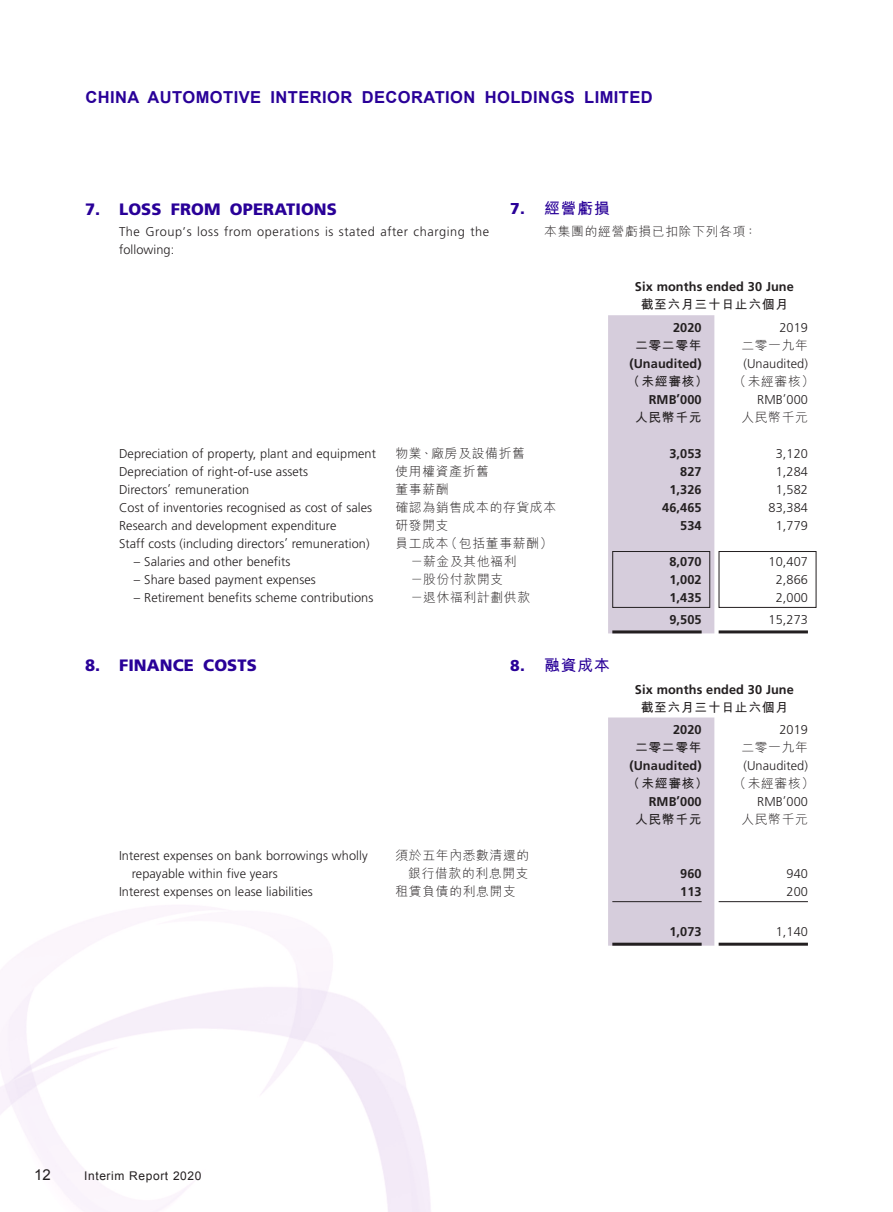
<style>
.page{position:relative;width:893px;height:1212px;background:#fff}
.page>*{position:absolute;margin:0;border:0;box-sizing:border-box;transform-origin:0 0}
.t1{font:700 16.5px "Arial";letter-spacing:.025em;color:#290098}
.t2{font:900 16.5px "Frutiger LT Std";letter-spacing:.005em;color:#290098}
.t3{font:700 15.75px "M Hei HK";letter-spacing:.055em;color:#290098}
.t4{font:15px "Arial";color:#231f20}
.t5{font:300 12.75px/18px "Frutiger LT Std";letter-spacing:.005em;color:#231f20}
.t6{font:300 12.75px/18px "M Hei HK";letter-spacing:.055em;color:#231f20;text-align:right}
.t7{font:700 12.75px "Frutiger LT Std";letter-spacing:.005em;color:#231f20}
.t8{font:300 12.75px/18px "Frutiger LT Std";letter-spacing:.04em;color:#231f20}
.t9{font:700 12.75px "M Hei HK";letter-spacing:.055em;color:#231f20}
.t10{font:12px "Arial";letter-spacing:.05em;color:#231f20}
.s1{font-family:"Frutiger LT Std";font-weight:900}
</style>
<div class="page">
<div style="left:608px;top:315px;width:106px;height:318px;background:#d6cddc"></div>
<div style="left:612px;top:551px;width:98px;height:57px;border:1px solid #231f20"></div>
<div style="left:719px;top:551px;width:97px;height:57px;border:1px solid #231f20"></div>
<hr style="left:612px;top:630px;width:90px;height:3px;background:#231f20">
<hr style="left:719px;top:630px;width:89px;height:3px;background:#231f20">
<div style="left:608px;top:717px;width:106px;height:229px;background:#d6cddc"></div>
<hr style="left:612px;top:901px;width:90px;height:1px;background:#231f20">
<hr style="left:719px;top:901px;width:89px;height:1px;background:#231f20">
<hr style="left:612px;top:943px;width:90px;height:3px;background:#231f20">
<hr style="left:719px;top:943px;width:89px;height:3px;background:#231f20">
<p class="t1" style="left:85px;top:86px;width:569px">CHINA AUTOMOTIVE INTERIOR DECORATION HOLDINGS LIMITED</p>
<p class="t2" style="left:85px;top:199px;width:253px">7. LOSS FROM OPERATIONS</p>
<p class="t8" style="left:119px;top:223px;width:372px">The Group’s loss from operations is stated after charging the following:</p>
<p class="t3" style="left:510px;top:197px;width:101px"><span class="s1">7.</span> 經營虧損</p>
<p class="t6" style="left:544px;top:222px;width:214px">本集團的經營虧損已扣除下列各項：</p>
<p class="t7" style="left:635px;top:279px;width:160px">Six months ended 30 June</p>
<p class="t9" style="left:641px;top:295px;width:149px">截至六月三十日止六個月</p>
<p class="t7" style="left:673px;top:320px;width:30px">2020</p>
<p class="t5" style="left:779px;top:318px;width:30px">2019</p>
<p class="t9" style="left:635px;top:336px;width:68px">二零二零年</p>
<p class="t6" style="left:741px;top:336px;width:68px">二零一九年</p>
<p class="t7" style="left:629px;top:356px;width:74px">(Unaudited)</p>
<p class="t5" style="left:743px;top:354px;width:66px">(Unaudited)</p>
<p class="t9" style="left:627px;top:372px;width:82px">（未經審核）</p>
<p class="t6" style="left:734px;top:372px;width:82px">（未經審核）</p>
<p class="t7" style="left:649px;top:392px;width:54px">RMB’000</p>
<p class="t5" style="left:757px;top:390px;width:52px">RMB’000</p>
<p class="t9" style="left:635px;top:408px;width:68px">人民幣千元</p>
<p class="t6" style="left:741px;top:408px;width:68px">人民幣千元</p>
<p class="t5" style="left:119px;top:444px;width:258px">Depreciation of property, plant and equipment</p>
<p class="t6" style="left:395px;top:444px;width:131px">物業、廠房及設備折舊</p>
<p class="t7" style="left:669px;top:446px;width:34px">3,053</p>
<p class="t5" style="left:776px;top:444px;width:34px">3,120</p>
<p class="t5" style="left:119px;top:462px;width:191px">Depreciation of right-of-use assets</p>
<p class="t6" style="left:395px;top:462px;width:95px">使用權資產折舊</p>
<p class="t7" style="left:680px;top:464px;width:23px">827</p>
<p class="t5" style="left:776px;top:462px;width:34px">1,284</p>
<p class="t5" style="left:119px;top:480px;width:132px">Directors’ remuneration</p>
<p class="t6" style="left:395px;top:480px;width:55px">董事薪酬</p>
<p class="t7" style="left:669px;top:482px;width:34px">1,326</p>
<p class="t5" style="left:776px;top:480px;width:34px">1,582</p>
<p class="t5" style="left:119px;top:498px;width:255px">Cost of inventories recognised as cost of sales</p>
<p class="t6" style="left:395px;top:498px;width:162px">確認為銷售成本的存貨成本</p>
<p class="t7" style="left:662px;top:500px;width:41px">46,465</p>
<p class="t5" style="left:769px;top:498px;width:41px">83,384</p>
<p class="t5" style="left:119px;top:516px;width:219px">Research and development expenditure</p>
<p class="t6" style="left:395px;top:516px;width:55px">研發開支</p>
<p class="t7" style="left:680px;top:518px;width:23px">534</p>
<p class="t5" style="left:776px;top:516px;width:34px">1,779</p>
<p class="t5" style="left:119px;top:534px;width:252px">Staff costs (including directors’ remuneration)</p>
<p class="t6" style="left:395px;top:534px;width:158px">員工成本（包括董事薪酬）</p>
<p class="t5" style="left:134px;top:552px;width:158px">– Salaries and other benefits</p>
<p class="t6" style="left:410px;top:552px;width:108px">－薪金及其他褔利</p>
<p class="t7" style="left:669px;top:554px;width:34px">8,070</p>
<p class="t5" style="left:769px;top:552px;width:41px">10,407</p>
<p class="t5" style="left:134px;top:570px;width:183px">– Share based payment expenses</p>
<p class="t6" style="left:410px;top:570px;width:94px">－股份付款開支</p>
<p class="t7" style="left:669px;top:572px;width:34px">1,002</p>
<p class="t5" style="left:776px;top:570px;width:34px">2,866</p>
<p class="t5" style="left:134px;top:588px;width:241px">– Retirement benefits scheme contributions</p>
<p class="t6" style="left:410px;top:588px;width:121px">－退休福利計劃供款</p>
<p class="t7" style="left:669px;top:590px;width:34px">1,435</p>
<p class="t5" style="left:776px;top:588px;width:34px">2,000</p>
<p class="t7" style="left:669px;top:612px;width:34px">9,505</p>
<p class="t5" style="left:769px;top:611px;width:41px">15,273</p>
<p class="t2" style="left:85px;top:655px;width:173px">8. FINANCE COSTS</p>
<p class="t7" style="left:635px;top:682px;width:160px">Six months ended 30 June</p>
<p class="t9" style="left:641px;top:698px;width:149px">截至六月三十日止六個月</p>
<p class="t7" style="left:673px;top:722px;width:30px">2020</p>
<p class="t5" style="left:779px;top:721px;width:30px">2019</p>
<p class="t9" style="left:635px;top:738px;width:68px">二零二零年</p>
<p class="t6" style="left:741px;top:738px;width:68px">二零一九年</p>
<p class="t7" style="left:629px;top:758px;width:74px">(Unaudited)</p>
<p class="t5" style="left:743px;top:757px;width:66px">(Unaudited)</p>
<p class="t9" style="left:627px;top:774px;width:82px">（未經審核）</p>
<p class="t6" style="left:734px;top:774px;width:82px">（未經審核）</p>
<p class="t7" style="left:649px;top:794px;width:54px">RMB’000</p>
<p class="t5" style="left:757px;top:793px;width:52px">RMB’000</p>
<p class="t9" style="left:635px;top:810px;width:68px">人民幣千元</p>
<p class="t6" style="left:741px;top:810px;width:68px">人民幣千元</p>
<p class="t5" style="left:132px;top:847px;width:237px;text-indent:-13px">Interest expenses on bank borrowings wholly repayable within five years</p>
<p class="t6" style="left:395px;top:846px;width:135px">須於五年內悉數清還的銀行借款的利息開支</p>
<p class="t3" style="left:510px;top:654px;width:101px"><span class="s1">8.</span> 融資成本</p>
<p class="t7" style="left:680px;top:866px;width:23px">960</p>
<p class="t5" style="left:786px;top:865px;width:23px">940</p>
<p class="t5" style="left:119px;top:883px;width:195px">Interest expenses on lease liabilities</p>
<p class="t6" style="left:395px;top:882px;width:122px">租賃負債的利息開支</p>
<p class="t7" style="left:680px;top:884px;width:23px">113</p>
<p class="t5" style="left:786px;top:883px;width:23px">200</p>
<p class="t7" style="left:669px;top:924px;width:34px">1,073</p>
<p class="t5" style="left:776px;top:923px;width:34px">1,140</p>
<p class="t4" style="left:34px;top:1165px;width:18px">12</p>
<p class="t10" style="left:84px;top:1168px;width:119px">Interim Report 2020</p>
</div>
